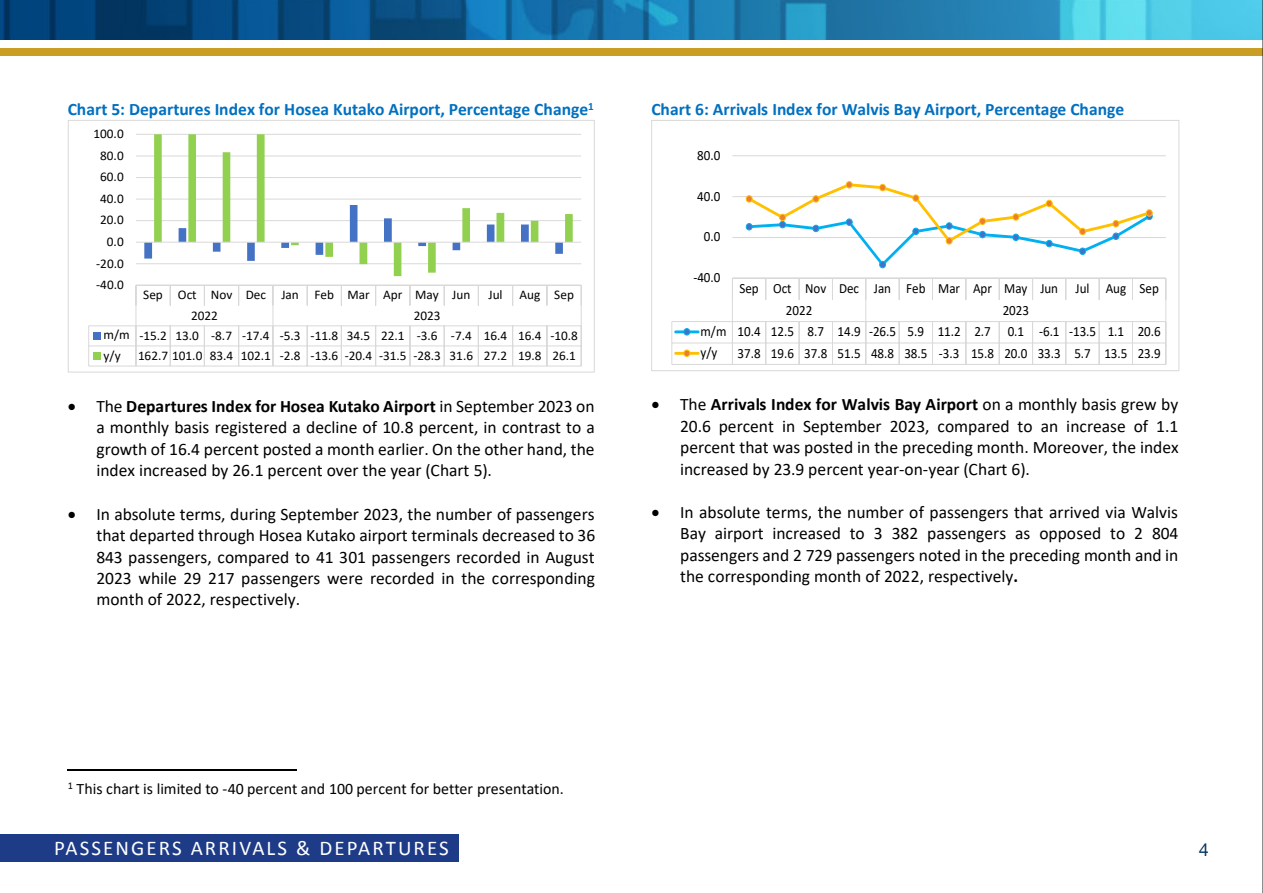
<style>
.page{position:relative;width:1263px;height:893px;background:#fff}
.page>*{position:absolute;margin:0;border:0;box-sizing:border-box;transform-origin:0 0}
.t1{font:21px "Calibri";letter-spacing:.1em;color:#fff}
.t2{font:18px "Helvetica Neue";color:#03345f}
.t3{font:17.55px/21.5px "Calibri";color:#000;text-align:justify}
.t4{font:700 17.55px "Calibri";letter-spacing:.005em;color:#0070c0}
.t5{font:15.9px "Calibri";color:#000}
.t6{font:14.1px/21.3px "Calibri";letter-spacing:-.005em;color:#000;scale:.93 1}
.t7{font:13.2px/20px "Calibri";letter-spacing:-.005em;color:#000}
.s1{font-weight:700}
</style>
<div class="page">
<div style="left:0;top:834px;width:459px;height:27px;background:#1d3b87"></div>
<img style="left:0;top:0;width:1262px;height:39px">
<div style="left:0;top:49px;width:1263px;height:7px;background:#ca9e25"></div>
<hr style="left:1262px;top:0;width:1px;height:893px;background:#231f20">
<hr style="left:68px;top:769px;width:229px;height:2px;background:#000">
<hr style="left:136px;top:263px;width:445px;height:1px;background:#d9d9d9">
<hr style="left:136px;top:220px;width:445px;height:1px;background:#d9d9d9">
<hr style="left:136px;top:199px;width:445px;height:1px;background:#d9d9d9">
<hr style="left:136px;top:177px;width:445px;height:1px;background:#d9d9d9">
<hr style="left:136px;top:156px;width:445px;height:1px;background:#d9d9d9">
<hr style="left:136px;top:134px;width:445px;height:1px;background:#d9d9d9">
<svg style="left:144px;top:241px;width:10px;height:18px"></svg>
<svg style="left:154px;top:134px;width:419px;height:142px"></svg>
<hr style="left:136px;top:242px;width:445px;height:1px;background:#d9d9d9">
<hr style="left:136px;top:285px;width:445px;height:1px;background:#d9d9d9">
<svg style="left:170px;top:286px;width:1px;height:20px"></svg>
<svg style="left:204px;top:286px;width:1px;height:20px"></svg>
<svg style="left:238px;top:286px;width:1px;height:20px"></svg>
<svg style="left:307px;top:286px;width:1px;height:20px"></svg>
<svg style="left:341px;top:286px;width:1px;height:20px"></svg>
<svg style="left:375px;top:286px;width:1px;height:20px"></svg>
<svg style="left:409px;top:286px;width:1px;height:20px"></svg>
<svg style="left:444px;top:286px;width:1px;height:20px"></svg>
<svg style="left:478px;top:286px;width:1px;height:20px"></svg>
<svg style="left:512px;top:286px;width:1px;height:20px"></svg>
<svg style="left:546px;top:286px;width:1px;height:20px"></svg>
<hr style="left:89px;top:325px;width:492px;height:1px;background:#d9d9d9">
<div style="left:93px;top:332px;width:8px;height:7px;background:#4472c4"></div>
<hr style="left:89px;top:345px;width:492px;height:1px;background:#d9d9d9">
<svg style="left:88px;top:326px;width:1px;height:40px"></svg>
<hr style="left:89px;top:366px;width:492px;height:1px;background:#d9d9d9">
<svg style="left:135px;top:285px;width:1px;height:81px"></svg>
<svg style="left:170px;top:326px;width:1px;height:40px"></svg>
<svg style="left:204px;top:326px;width:1px;height:40px"></svg>
<svg style="left:238px;top:326px;width:1px;height:40px"></svg>
<svg style="left:272px;top:286px;width:1px;height:80px"></svg>
<svg style="left:307px;top:326px;width:1px;height:40px"></svg>
<svg style="left:341px;top:326px;width:1px;height:40px"></svg>
<svg style="left:375px;top:326px;width:1px;height:40px"></svg>
<svg style="left:409px;top:326px;width:1px;height:40px"></svg>
<svg style="left:444px;top:326px;width:1px;height:40px"></svg>
<svg style="left:478px;top:326px;width:1px;height:40px"></svg>
<svg style="left:512px;top:326px;width:1px;height:40px"></svg>
<svg style="left:546px;top:326px;width:1px;height:40px"></svg>
<svg style="left:581px;top:285px;width:1px;height:81px"></svg>
<div style="left:93px;top:352px;width:8px;height:7px;background:#92d050"></div>
<div style="left:68px;top:120px;width:527px;height:252px;border:1px solid #d9d9d9"></div>
<hr style="left:732px;top:196px;width:434px;height:1px;background:#d9d9d9">
<hr style="left:732px;top:155px;width:434px;height:1px;background:#d9d9d9">
<hr style="left:732px;top:237px;width:434px;height:1px;background:#d9d9d9">
<hr style="left:732px;top:278px;width:434px;height:1px;background:#d9d9d9">
<svg style="left:765px;top:279px;width:1px;height:21px"></svg>
<svg style="left:799px;top:279px;width:1px;height:21px"></svg>
<svg style="left:832px;top:279px;width:1px;height:21px"></svg>
<svg style="left:899px;top:279px;width:1px;height:21px"></svg>
<svg style="left:932px;top:279px;width:1px;height:21px"></svg>
<svg style="left:965px;top:279px;width:1px;height:21px"></svg>
<svg style="left:999px;top:279px;width:1px;height:21px"></svg>
<svg style="left:1032px;top:279px;width:1px;height:21px"></svg>
<svg style="left:1065px;top:279px;width:1px;height:21px"></svg>
<svg style="left:1099px;top:279px;width:1px;height:21px"></svg>
<svg style="left:1132px;top:279px;width:1px;height:21px"></svg>
<hr style="left:672px;top:321px;width:494px;height:1px;background:#d9d9d9">
<hr style="left:675px;top:330px;width:23px;height:3px;background:#00b0f0">
<svg style="left:684px;top:329px;width:6px;height:6px"></svg>
<div style="left:683px;top:328px;width:7px;height:7px;border:1px solid #00b0f0;border-radius:50%"></div>
<hr style="left:672px;top:343px;width:494px;height:1px;background:#d9d9d9">
<svg style="left:671px;top:322px;width:1px;height:42px"></svg>
<hr style="left:672px;top:364px;width:494px;height:1px;background:#d9d9d9">
<svg style="left:732px;top:279px;width:1px;height:85px"></svg>
<svg style="left:765px;top:322px;width:1px;height:42px"></svg>
<svg style="left:799px;top:322px;width:1px;height:42px"></svg>
<svg style="left:832px;top:322px;width:1px;height:42px"></svg>
<svg style="left:865px;top:279px;width:1px;height:85px"></svg>
<svg style="left:899px;top:322px;width:1px;height:42px"></svg>
<svg style="left:932px;top:322px;width:1px;height:42px"></svg>
<svg style="left:965px;top:322px;width:1px;height:42px"></svg>
<svg style="left:999px;top:322px;width:1px;height:42px"></svg>
<svg style="left:1032px;top:322px;width:1px;height:42px"></svg>
<svg style="left:1065px;top:322px;width:1px;height:42px"></svg>
<svg style="left:1099px;top:322px;width:1px;height:42px"></svg>
<svg style="left:1132px;top:322px;width:1px;height:42px"></svg>
<svg style="left:1165px;top:279px;width:1px;height:85px"></svg>
<hr style="left:675px;top:352px;width:23px;height:3px;background:#ffc000">
<svg style="left:684px;top:350px;width:6px;height:6px"></svg>
<div style="left:683px;top:350px;width:7px;height:7px;border:1px solid #ffc000;border-radius:50%"></div>
<div style="left:846px;top:181px;width:7px;height:7px;border:1px solid #ffc000;border-radius:50%"></div>
<svg style="left:745px;top:182px;width:408px;height:87px"></svg>
<div style="left:1146px;top:209px;width:7px;height:8px;border:1px solid #ffc000;border-radius:50%"></div>
<div style="left:651px;top:120px;width:528px;height:251px;border:1px solid #d9d9d9"></div>
<p class="t4" style="left:68px;top:97px;width:528px">Chart 5: Departures Index for Hosea Kutako Airport, Percentage Change<sup>1</sup></p>
<p class="t7" style="left:94px;top:123px;width:32px">100.0</p>
<p class="t7" style="left:100px;top:145px;width:25px">80.0</p>
<p class="t7" style="left:100px;top:167px;width:25px">60.0</p>
<p class="t7" style="left:100px;top:188px;width:25px">40.0</p>
<p class="t7" style="left:100px;top:210px;width:25px">20.0</p>
<p class="t7" style="left:107px;top:231px;width:18px">0.0</p>
<p class="t7" style="left:96px;top:253px;width:29px">-20.0</p>
<p class="t7" style="left:96px;top:274px;width:29px">-40.0</p>
<p class="t7" style="left:143px;top:285px;width:329px">Sep Oct Nov Dec Jan Feb Mar Apr May Jun</p>
<p class="t7" style="left:488px;top:285px;width:16px">Jul</p>
<p class="t7" style="left:519px;top:285px;width:56px">Aug Sep</p>
<p class="t7" style="left:191px;top:305px;width:28px">2022</p>
<p class="t7" style="left:104px;top:305px;width:476px;text-indent:310px">2023<br>m/m -15.2 13.0 -8.7 -17.4 -5.3 -11.8 34.5 22.1 -3.6 -7.4 16.4 16.4 -10.8 y/y</p>
<p class="t7" style="left:138px;top:345px;width:439px">162.7 101.0 83.4 102.1 -2.8 -13.6 -20.4 -31.5 -28.3 31.6 27.2 19.8 26.1</p>
<p class="t3" style="left:96px;top:395px;width:500px;text-indent:-29px">• The <span class="s1">Departures Index for Hosea Kutako Airport</span> in September 2023 on a monthly basis registered a decline of 10.8 percent, in contrast to a growth of 16.4 percent posted a month earlier. On the other hand, the index increased by 26.1 percent over the year (Chart 5).</p>
<p class="t3" style="left:96px;top:503px;width:500px;text-indent:-29px">• In absolute terms, during September 2023, the number of passengers that departed through Hosea Kutako airport terminals decreased to 36<br>843 passengers, compared to 41 301 passengers recorded in August 2023 while 29 217 passengers were recorded in the corresponding month of 2022, respectively.</p>
<p class="t4" style="left:651px;top:97px;width:474px">Chart 6: Arrivals Index for Walvis Bay Airport, Percentage Change</p>
<p class="t6" style="left:697px;top:144px;width:26px">80.0</p>
<p class="t6" style="left:697px;top:185px;width:26px">40.0</p>
<p class="t6" style="left:704px;top:226px;width:19px">0.0</p>
<p class="t6" style="left:693px;top:267px;width:31px">-40.0</p>
<p class="t6" style="left:786px;top:277px;width:403px;text-indent:-46px">Sep Oct Nov Dec Jan Feb Mar Apr May Jun Jul Aug Sep<br>2022</p>
<p class="t6" style="left:701px;top:299px;width:496px;text-indent:302px">2023<br>m/m 10.4 12.5 8.7 14.9 -26.5 5.9 11.2 2.7 0.1 -6.1 -13.5 1.1 20.6 y/y</p>
<p class="t6" style="left:738px;top:342px;width:457px">37.8 19.6 37.8 51.5 48.8 38.5 -3.3 15.8 20.0 33.3 5.7 13.5 23.9</p>
<p class="t3" style="left:680px;top:393px;width:500px;text-indent:-29px">• The <span class="s1">Arrivals Index for Walvis Bay Airport</span> on a monthly basis grew by 20.6 percent in September 2023, compared to an increase of 1.1 percent that was posted in the preceding month. Moreover, the index increased by 23.9 percent year-on-year (Chart 6).</p>
<p class="t3" style="left:680px;top:501px;width:500px;text-indent:-29px">• In absolute terms, the number of passengers that arrived via Walvis Bay airport increased to 3 382 passengers as opposed to 2 804 passengers and 2 729 passengers noted in the preceding month and in the corresponding month of 2022, respectively<span class="s1">.</span></p>
<p class="t5" style="left:68px;top:777px;width:497px"><sup>1</sup> This chart is limited to -40 percent and 100 percent for better presentation.</p>
<p class="t1" style="left:54px;top:833px;width:396px">PASSENGERS ARRIVALS &amp; DEPARTURES</p>
<p class="t2" style="left:1199px;top:837px;width:12px">4</p>
</div>
